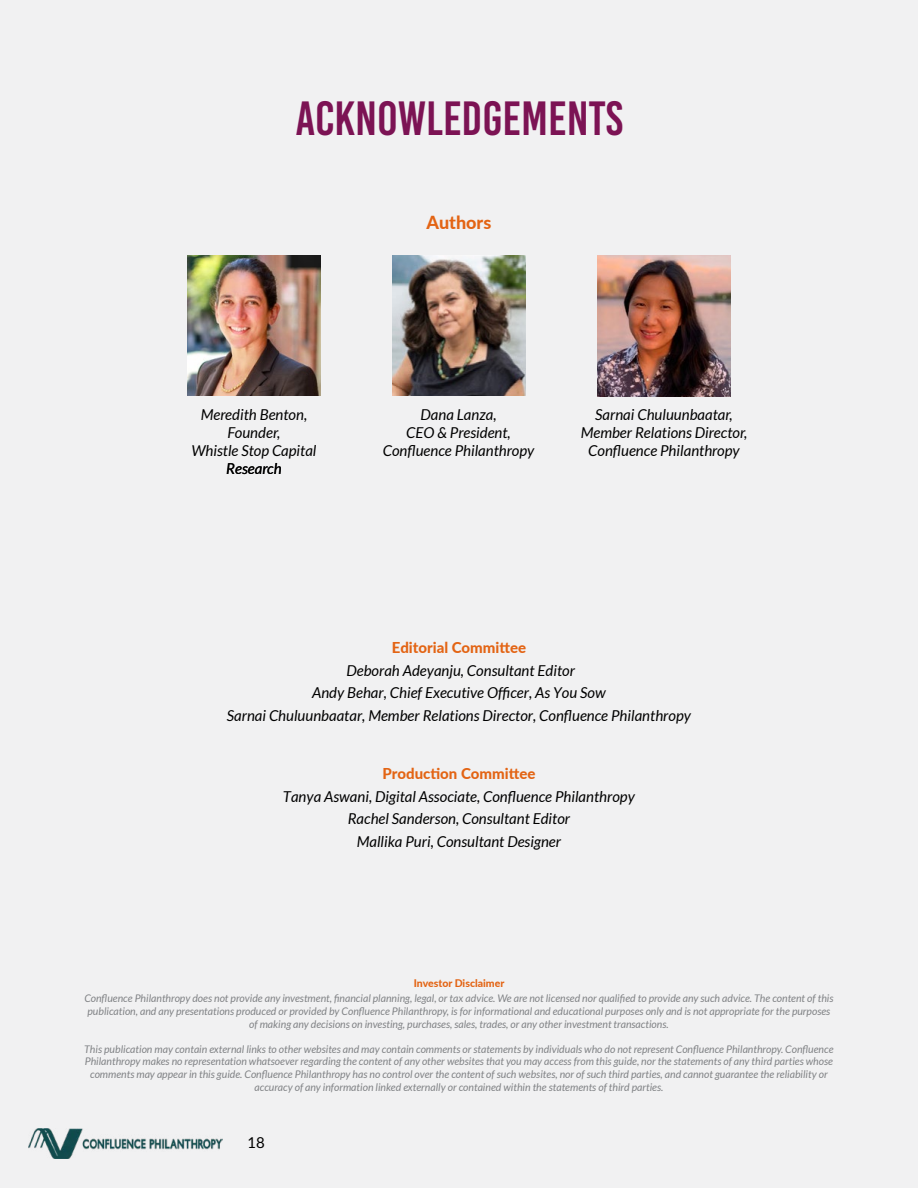
<style>
.page{position:relative;width:918px;height:1188px;background:#f1f1f2}
.page>*{position:absolute;margin:0;border:0;box-sizing:border-box;transform-origin:0 0}
.t1{font:48px "Bebas Kai";color:#7c1354}
.t2{font:800 18px "Lato";color:#e36414}
.t3{font:italic 15px/18px "Lato";color:#000;text-align:center}
.t4{font:800 15px "Lato";color:#e36414}
.t5{font:15px "Lato";color:#000}
.t6{font:italic 10.5px/12.6px "Lato";color:#808285;text-align:center}
.t7{font:800 10.5px "Lato";color:#e36414}
</style>
<div class="page">
<img style="left:187px;top:255px;width:134px;height:141px">
<img style="left:392px;top:255px;width:134px;height:141px">
<img style="left:597px;top:256px;width:134px;height:140px">
<img style="left:29px;top:1128px;width:194px;height:30px">
<h1 class="t1" style="left:296px;top:93px;width:329px">ACKNOWLEDGEMENTS</h1>
<h2 class="t2" style="left:427px;top:209px;width:66px">Authors</h2>
<h3 class="t3" style="left:191px;top:406px;width:127px">Meredith Benton,<br>Founder,<br>Whistle Stop Capital</h3>
<h3 class="t3" style="left:383px;top:406px;width:153px">Dana Lanza,<br>CEO &amp; President,<br>Confluence Philanthropy</h3>
<h3 class="t3" style="left:581px;top:406px;width:168px">Sarnai Chuluunbaatar,<br>Member Relations Director,<br>Confluence Philanthropy</h3>
<h3 class="t3" style="left:226px;top:460px;width:57px">Research</h3>
<h3 class="t4" style="left:392px;top:637px;width:136px">Editorial Committee</h3>
<h3 class="t3" style="left:227px;top:660px;width:466px;line-height:22.5px">Deborah Adeyanju, Consultant Editor<br>Andy Behar, Chief Executive Officer, As You Sow<br>Sarnai Chuluunbaatar, Member Relations Director, Confluence Philanthropy</h3>
<h3 class="t4" style="left:382px;top:763px;width:155px">Production Committee</h3>
<h3 class="t3" style="left:283px;top:786px;width:353px;line-height:22.5px">Tanya Aswani, Digital Associate, Confluence Philanthropy<br>Rachel Sanderson, Consultant Editor<br>Mallika Puri, Consultant Designer</h3>
<p class="t7" style="left:414px;top:975px;width:92px">Investor Disclaimer</p>
<p class="t6" style="left:84px;top:993px;width:751px">Confluence Philanthropy does not provide any investment, financial planning, legal, or tax advice. We are not licensed nor qualified to provide any such advice. The content of this publication, and any presentations produced or provided by Confluence Philanthropy, is for informational and educational purposes only and is not appropriate for the purposes of making any decisions on investing, purchases, sales, trades, or any other investment transactions.</p>
<p class="t6" style="left:84px;top:1043px;width:751px">This publication may contain external links to other websites and may contain comments or statements by individuals who do not represent Confluence Philanthropy. Confluence Philanthropy makes no representation whatsoever regarding the content of any other websites that you may access from this guide, nor the statements of any third parties whose comments may appear in this guide. Confluence Philanthropy has no control over the content of such websites, nor of such third parties, and cannot guarantee the reliability or accuracy of any information linked externally or contained within the statements of third parties.</p>
<h3 class="t5" style="left:247px;top:1134px;width:19px">18</h3>
</div>
